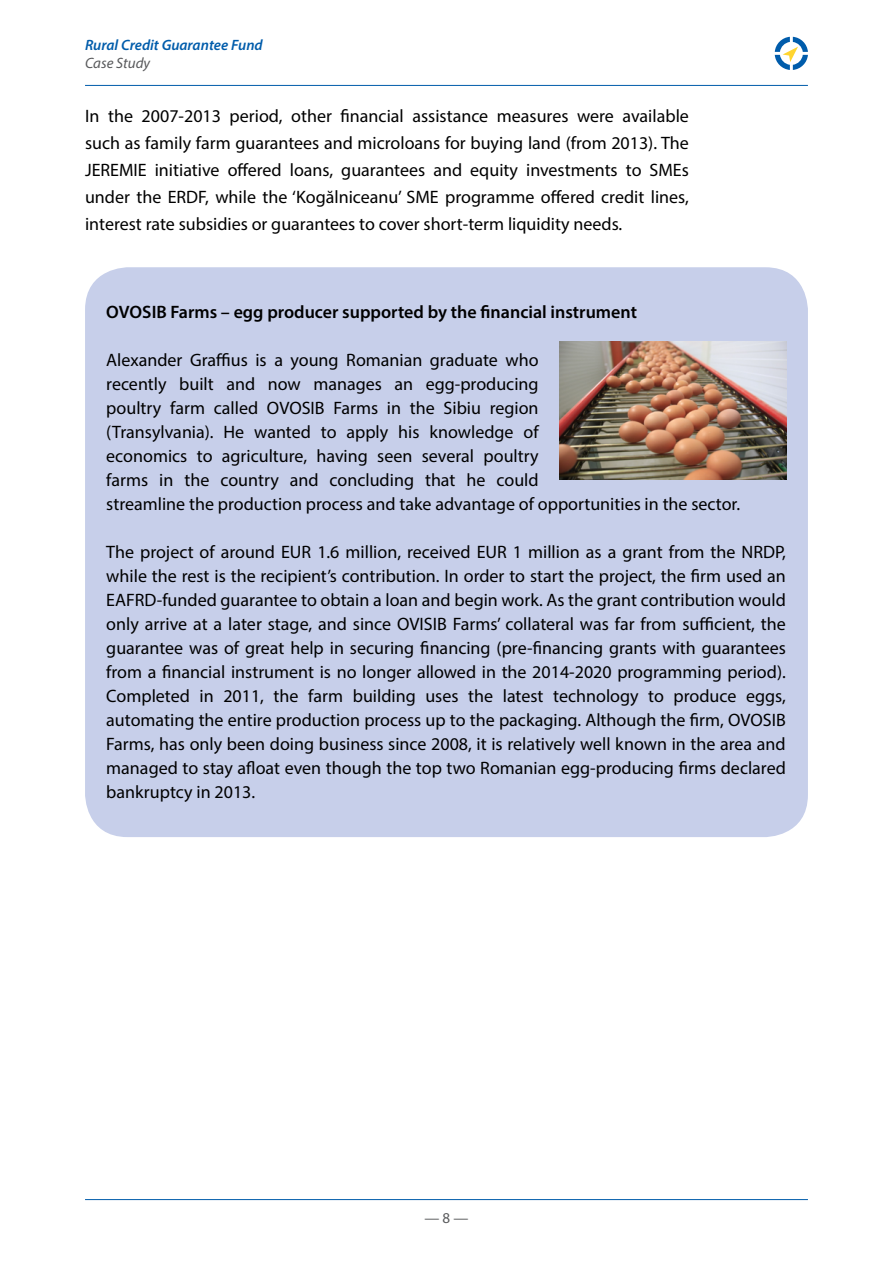
<style>
.page{position:relative;width:893px;height:1263px;background:#fff}
.page>*{position:absolute;margin:0;border:0;box-sizing:border-box;transform-origin:0 0}
.t1{font:18px/24px "Myriad Pro";color:#000;text-align:justify}
.t2{font:600 18px "Myriad Pro";color:#000}
.t3{font:italic 600 15px "Myriad Pro";color:#005cab}
.t4{font:italic 15px "Myriad Pro";color:#58595b}
.t5{font:15px "Myriad Pro";color:#58595b}
</style>
<div class="page">
<hr style="left:85px;top:1199px;width:723px;height:1px;background:#005cab">
<hr style="left:85px;top:85px;width:723px;height:1px;background:#005cab">
<svg style="left:775px;top:37px;width:33px;height:33px"></svg>
<div style="left:85px;top:267px;width:723px;height:570px;background:#c7cfea;border-radius:43px"></div>
<img style="left:560px;top:342px;width:227px;height:137px">
<p class="t3" style="left:85px;top:35px;width:179px">Rural Credit Guarantee Fund</p>
<p class="t4" style="left:85px;top:53px;width:67px">Case Study</p>
<p class="t1" style="left:85px;top:102px;width:605px;line-height:27px">In the 2007-2013 period, other financial assistance measures were available such as family farm guarantees and microloans for buying land (from 2013). The JEREMIE initiative offered loans, guarantees and equity investments to SMEs under the ERDF, while the ‘Kogălniceanu’ SME programme offered credit lines, interest rate subsidies or guarantees to cover short-term liquidity needs.</p>
<p class="t2" style="left:106px;top:301px;width:532px">OVOSIB Farms – egg producer supported by the financial instrument</p>
<p class="t1" style="left:106px;top:348px;width:635px;text-align:left">Alexander Graffius is a young Romanian graduate who<br>recently built and now manages an egg-producing<br>poultry farm called OVOSIB Farms in the Sibiu region<br>(Transylvania). He wanted to apply his knowledge of<br>economics to agriculture, having seen several poultry<br>farms in the country and concluding that he could<br>streamline the production process and take advantage of opportunities in the sector.</p>
<p class="t1" style="left:106px;top:540px;width:681px">The project of around EUR 1.6 million, received EUR 1 million as a grant from the NRDP, while the rest is the recipient’s contribution. In order to start the project, the firm used an EAFRD-funded guarantee to obtain a loan and begin work. As the grant contribution would only arrive at a later stage, and since OVISIB Farms’ collateral was far from sufficient, the guarantee was of great help in securing financing (pre-financing grants with guarantees from a financial instrument is no longer allowed in the 2014-2020 programming period).<br>Completed in 2011, the farm building uses the latest technology to produce eggs, automating the entire production process up to the packaging. Although the firm, OVOSIB Farms, has only been doing business since 2008, it is relatively well known in the area and managed to stay afloat even though the top two Romanian egg-producing firms declared bankruptcy in 2013.</p>
<p class="t5" style="left:424px;top:1209px;width:46px">— 8 —</p>
</div>
